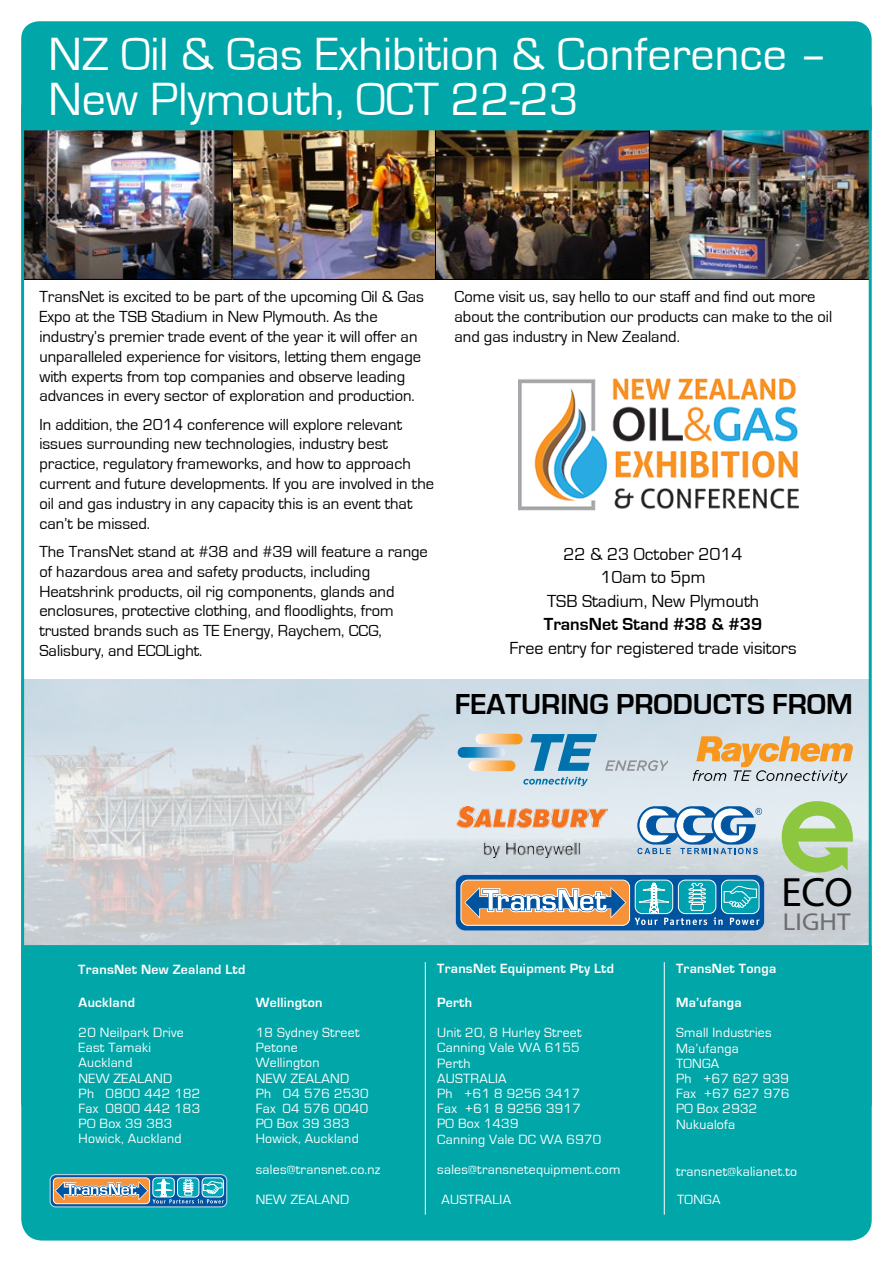
<style>
.page{position:relative;width:893px;height:1263px;background:#fff}
.page>*{position:absolute;margin:0;border:0;box-sizing:border-box;transform-origin:0 0}
.t1{font:48px/45px "Eurostile";color:#fff}
.t2{font:700 41.1px "Helvetica Neue";color:#000}
.t3{font:700 29.7px "Eurostile";color:#000}
.t4{font:700 24.45px "Helvetica Neue";color:#6d6e71;scale:1.1 1}
.t5{font:18px/23.5px "Eurostile";color:#000;text-align:center}
.t6{font:700 18px "Eurostile";color:#000}
.t7{font:16.5px/19.8px "Eurostile";color:#000}
.t8{font:13.8px/15.1px "Eurostile";letter-spacing:.02em;color:#fff}
.t9{font:700 13.8px "Eurostile";letter-spacing:.02em;color:#fff}
</style>
<div class="page">
<img style="left:650px;top:131px;width:218px;height:147px">
<img style="left:232px;top:131px;width:203px;height:147px">
<img style="left:25px;top:131px;width:205px;height:147px">
<div style="left:23px;top:122px;width:209px;height:158px;border:1px solid #000"></div>
<img style="left:437px;top:131px;width:211px;height:147px">
<div style="left:435px;top:119px;width:215px;height:161px;border:1px solid #000"></div>
<img style="left:25px;top:679px;width:577px;height:266px">
<img style="left:602px;top:679px;width:89px;height:266px">
<img style="left:691px;top:679px;width:177px;height:266px">
<div style="left:21px;top:21px;width:851px;height:110px;background:#00a6a8"></div>
<div style="left:21px;top:945px;width:851px;height:295px;background:#00a6a8"></div>
<svg style="left:50px;top:1174px;width:177px;height:33px"></svg>
<div style="left:50px;top:1174px;width:177px;height:33px;border:1px solid #ccdded;border-radius:6px"></div>
<div style="left:53px;top:1177px;width:97px;height:27px;border:1px solid #fff;border-radius:4px"></div>
<div style="left:153px;top:1177px;width:22px;height:20px;border:1px solid #fff;border-radius:4px"></div>
<div style="left:177px;top:1177px;width:22px;height:20px;border:1px solid #fff;border-radius:4px"></div>
<div style="left:202px;top:1177px;width:22px;height:20px;border:1px solid #fff;border-radius:4px"></div>
<svg style="left:54px;top:1179px;width:170px;height:24px;background:#91a49e"></svg>
<hr style="left:664px;top:962px;width:1px;height:253px;background:#fff">
<hr style="left:425px;top:962px;width:1px;height:253px;background:#fff">
<img style="left:518px;top:378px;width:281px;height:132px">
<div style="left:455px;top:874px;width:310px;height:57px;background:#00539f;border-radius:10px"></div>
<div style="left:455px;top:874px;width:310px;height:57px;border:1px solid #c4cbe5;border-radius:10px"></div>
<div style="left:461px;top:880px;width:169px;height:45px;background:#f79239;border-radius:7px"></div>
<div style="left:461px;top:880px;width:169px;height:46px;border:1px solid #fff;border-radius:7px"></div>
<svg style="left:464px;top:887px;width:162px;height:31px"></svg>
<svg style="left:713px;top:917px;width:10px;height:8px"></svg>
<svg style="left:730px;top:918px;width:30px;height:7px"></svg>
<div style="left:635px;top:880px;width:38px;height:33px;background:#00a2b2;border-radius:7px"></div>
<div style="left:635px;top:880px;width:38px;height:34px;border:1px solid #fff;border-radius:7px"></div>
<div style="left:678px;top:880px;width:38px;height:33px;background:#00a2b2;border-radius:7px"></div>
<div style="left:678px;top:880px;width:38px;height:34px;border:1px solid #fff;border-radius:7px"></div>
<svg style="left:635px;top:883px;width:72px;height:42px"></svg>
<div style="left:721px;top:880px;width:38px;height:33px;background:#00a2b2;border-radius:7px"></div>
<div style="left:721px;top:880px;width:38px;height:34px;border:1px solid #fff;border-radius:7px"></div>
<svg style="left:724px;top:886px;width:33px;height:22px"></svg>
<svg style="left:605px;top:760px;width:62px;height:11px"></svg>
<svg style="left:475px;top:734px;width:48px;height:10px"></svg>
<svg style="left:468px;top:760px;width:47px;height:11px"></svg>
<svg style="left:458px;top:747px;width:47px;height:11px"></svg>
<svg style="left:530px;top:734px;width:67px;height:37px;background:#60a5c9"></svg>
<svg style="left:523px;top:777px;width:65px;height:9px"></svg>
<svg style="left:637px;top:806px;width:125px;height:48px"></svg>
<svg style="left:782px;top:801px;width:71px;height:71px;background:#a9d07d"></svg>
<svg style="left:693px;top:736px;width:160px;height:47px;background:#d8c3a4"></svg>
<img style="left:456px;top:806px;width:151px;height:51px">
<h1 class="t1" style="left:48px;top:33px;width:781px">NZ Oil &amp; Gas Exhibition &amp; Conference –<br>New Plymouth, OCT 22-23</h1>
<p class="t7" style="left:39px;top:287px;width:386px">TransNet is excited to be part of the upcoming Oil &amp; Gas Expo at the TSB Stadium in New Plymouth. As the industry’s premier trade event of the year it will offer an unparalleled experience for visitors, letting them engage with experts from top companies and observe leading advances in every sector of exploration and production.</p>
<p class="t7" style="left:39px;top:415px;width:396px">In addition, the 2014 conference will explore relevant issues surrounding new technologies, industry best practice, regulatory frameworks, and how to approach current and future developments. If you are involved in the oil and gas industry in any capacity this is an event that can’t be missed.</p>
<p class="t7" style="left:39px;top:542px;width:390px">The TransNet stand at #38 and #39 will feature a range of hazardous area and safety products, including Heatshrink products, oil rig components, glands and enclosures, protective clothing, and floodlights, from trusted brands such as TE Energy, Raychem, CCG, Salisbury, and ECOLight.</p>
<p class="t7" style="left:454px;top:287px;width:379px">Come visit us, say hello to our staff and find out more about the contribution our products can make to the oil and gas industry in New Zealand.</p>
<p class="t5" style="left:547px;top:542px;width:214px">22 &amp; 23 October 2014<br>10am to 5pm<br>TSB Stadium, New Plymouth</p>
<p class="t6" style="left:544px;top:615px;width:220px">TransNet Stand #38 &amp; #39</p>
<p class="t5" style="left:509px;top:636px;width:289px">Free entry for registered trade visitors</p>
<h3 class="t3" style="left:455px;top:688px;width:399px">FEATURING PRODUCTS FROM</h3>
<h2 class="t2" style="left:781px;top:867px;width:73px">ECO</h2>
<h3 class="t4" style="left:783px;top:907px;width:63px">LIGHT</h3>
<p class="t9" style="left:78px;top:961px;width:169px">TransNet New Zealand Ltd</p>
<p class="t9" style="left:676px;top:961px;width:102px">TransNet Tonga</p>
<p class="t9" style="left:437px;top:961px;width:178px">TransNet Equipment Pty Ltd</p>
<p class="t9" style="left:79px;top:994px;width:58px">Auckland</p>
<p class="t8" style="left:79px;top:1025px;width:123px">20 Neilpark Drive<br>East Tamaki<br>Auckland<br>NEW ZEALAND<br>Ph 0800 442 182<br>Fax 0800 442 183<br>PO Box 39 383<br>Howick, Auckland</p>
<p class="t9" style="left:256px;top:994px;width:68px">Wellington</p>
<p class="t8" style="left:256px;top:1025px;width:114px">18 Sydney Street<br>Petone<br>Wellington<br>NEW ZEALAND<br>Ph 04 576 2530<br>Fax 04 576 0040<br>PO Box 39 383<br>Howick, Auckland</p>
<p class="t8" style="left:256px;top:1162px;width:126px">sales@transnet.co.nz</p>
<p class="t8" style="left:256px;top:1192px;width:95px">NEW ZEALAND</p>
<p class="t9" style="left:437px;top:995px;width:36px">Perth</p>
<p class="t8" style="left:437px;top:1025px;width:166px">Unit 20, 8 Hurley Street<br>Canning Vale WA 6155<br>Perth<br>AUSTRALIA<br>Ph +61 8 9256 3417<br>Fax +61 8 9256 3917<br>PO Box 1439<br>Canning Vale DC WA 6970</p>
<p class="t8" style="left:437px;top:1162px;width:185px">sales@transnetequipment.com</p>
<p class="t8" style="left:442px;top:1192px;width:71px">AUSTRALIA</p>
<p class="t9" style="left:676px;top:995px;width:67px">Ma’ufanga</p>
<p class="t8" style="left:676px;top:1025px;width:115px">Small Industries<br>Ma’ufanga<br>TONGA<br>Ph +67 627 939<br>Fax +67 627 976<br>PO Box 2932<br>Nukualofa</p>
<p class="t8" style="left:676px;top:1164px;width:123px">transnet@kalianet.to</p>
<p class="t8" style="left:677px;top:1192px;width:45px">TONGA</p>
</div>
